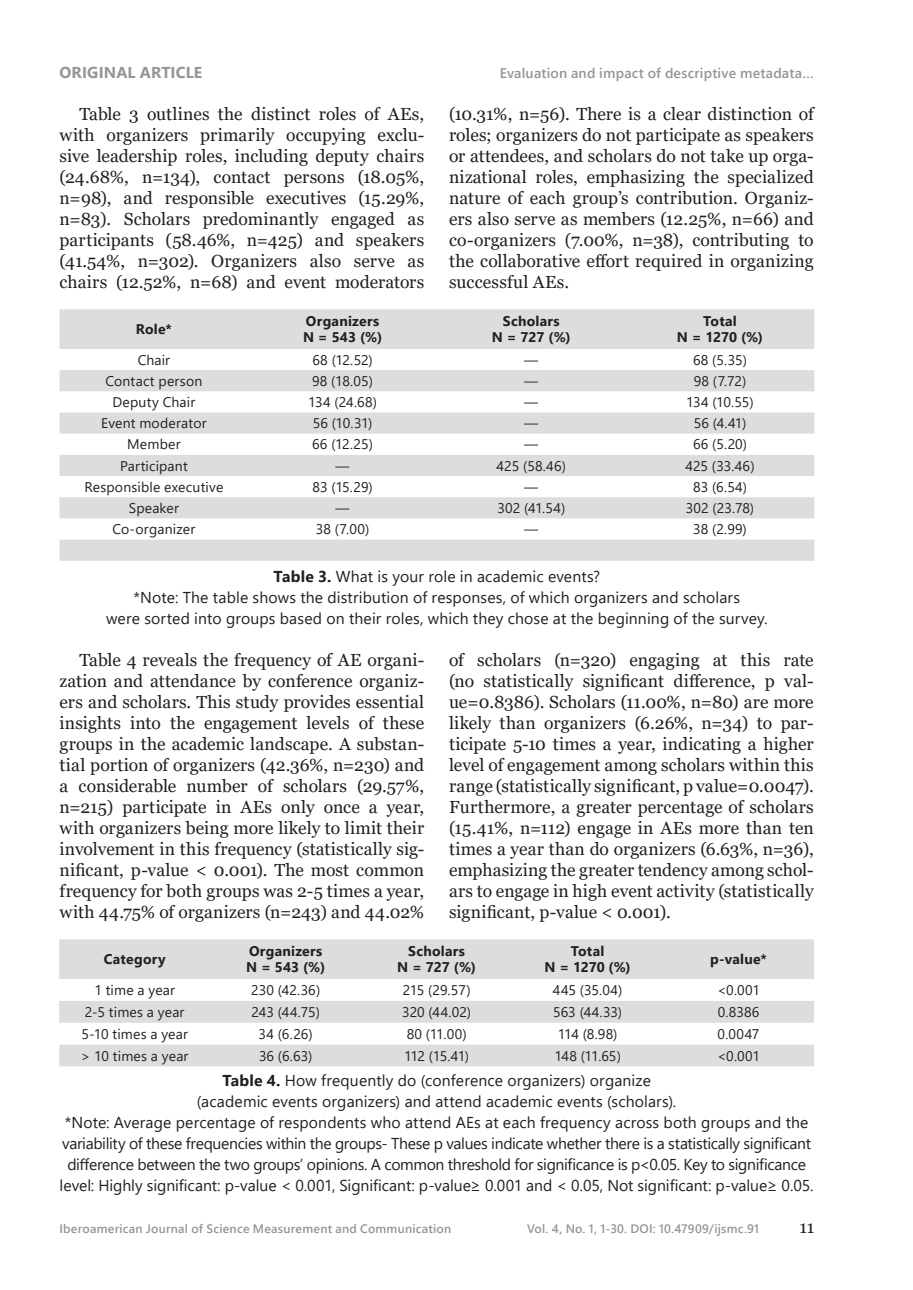
<style>
.page{position:relative;width:913px;height:1290px;background:#fff}
.page>*{position:absolute;margin:0;border:0;box-sizing:border-box;transform-origin:0 0}
.Párrafo_Español{font:17.5px/21px "Georgia";letter-spacing:.01em;color:#231f20;text-align:justify}
.Pie_de_foto{font:15.75px/21px "Segoe UI";letter-spacing:.005em;color:#231f20;text-align:center}
.t1{font:700 15.75px "Segoe UI";letter-spacing:.005em;color:#939598}
.Tablas{font:14px "Segoe UI";letter-spacing:.01em;color:#231f20}
.Tablas-2{font:700 14px/15.8px "Segoe UI";letter-spacing:.015em;color:#231f20}
.t2{font:600 14px "Segoe UI";letter-spacing:.015em;color:#939598}
.Tablas-3{font:700 14px/15.8px "Segoe UI";letter-spacing:-.005em;color:#231f20;text-align:center}
.t3{font:600 12.25px "Segoe UI";letter-spacing:.02em;color:#939598}
.s1{font-weight:700}
</style>
<div class="page">
<svg style="left:60px;top:309px;width:754px;height:252px;fill:#dcdddf"></svg>
<svg style="left:59px;top:939px;width:755px;height:127px;fill:#dcdddf"></svg>
<p class="t1" style="left:60px;top:58px;width:144px">ORIGINAL ARTICLE</p>
<p class="t2" style="left:500px;top:60px;width:315px">Evaluation and impact of descriptive metadata…</p>
<p class="Párrafo_Español" style="left:60px;top:104px;width:366px;text-indent:20px">Table 3 outlines the distinct roles of AEs, with organizers primarily occupying exclu&shy;sive leadership roles, including deputy chairs (24.68%, n=134), contact persons (18.05%, n=98), and responsible executives (15.29%, n=83). Scholars predominantly engaged as participants (58.46%, n=425) and speakers (41.54%, n=302). Organizers also serve as chairs (12.52%, n=68) and event moderators</p>
<p class="Párrafo_Español" style="left:449px;top:104px;width:366px">(10.31%, n=56). There is a clear distinction of roles; organizers do not participate as speakers or attendees, and scholars do not take up orga&shy;nizational roles, emphasizing the specialized nature of each group’s contribution. Organiz&shy;ers also serve as members (12.25%, n=66) and co-organizers (7.00%, n=38), contributing to the collaborative effort required in organizing successful AEs.</p>
<p class="Tablas-2" style="left:136px;top:320px;width:38px">Role*</p>
<p class="Tablas-2" style="left:303px;top:312px;width:81px">Organizers<br>N = 543 (%)</p>
<p class="Tablas-2" style="left:492px;top:312px;width:80px;text-align:center">Scholars<br>N = 727 (%)</p>
<p class="Tablas-3" style="left:677px;top:312px;width:88px">Total<br>N = 1270 (%)</p>
<p class="Tablas" style="left:138px;top:346px;width:34px">Chair</p>
<p class="Tablas" style="left:312px;top:346px;width:62px">68 (12.52)</p>
<p class="Tablas" style="left:524px;top:346px;width:15px">—</p>
<p class="Tablas" style="left:693px;top:346px;width:55px">68 (5.35)</p>
<p class="Tablas" style="left:105px;top:368px;width:99px">Contact person</p>
<p class="Tablas" style="left:312px;top:368px;width:62px">98 (18.05)</p>
<p class="Tablas" style="left:524px;top:368px;width:15px">—</p>
<p class="Tablas" style="left:694px;top:368px;width:54px">98 (7.72)</p>
<p class="Tablas" style="left:113px;top:389px;width:84px">Deputy Chair</p>
<p class="Tablas" style="left:308px;top:389px;width:70px">134 (24.68)</p>
<p class="Tablas" style="left:524px;top:389px;width:15px">—</p>
<p class="Tablas" style="left:686px;top:389px;width:69px">134 (10.55)</p>
<p class="Tablas" style="left:101px;top:410px;width:107px">Event moderator</p>
<p class="Tablas" style="left:313px;top:410px;width:61px">56 (10.31)</p>
<p class="Tablas" style="left:524px;top:410px;width:15px">—</p>
<p class="Tablas" style="left:694px;top:410px;width:54px">56 (4.41)</p>
<p class="Tablas" style="left:127px;top:431px;width:55px">Member</p>
<p class="Tablas" style="left:312px;top:431px;width:62px">66 (12.25)</p>
<p class="Tablas" style="left:524px;top:431px;width:15px">—</p>
<p class="Tablas" style="left:693px;top:431px;width:56px">66 (5.20)</p>
<p class="Tablas" style="left:120px;top:452px;width:69px">Participant</p>
<p class="Tablas" style="left:336px;top:452px;width:15px">—</p>
<p class="Tablas" style="left:496px;top:452px;width:71px">425 (58.46)</p>
<p class="Tablas" style="left:685px;top:452px;width:71px">425 (33.46)</p>
<p class="Tablas" style="left:84px;top:474px;width:140px">Responsible executive</p>
<p class="Tablas" style="left:312px;top:474px;width:62px">83 (15.29)</p>
<p class="Tablas" style="left:524px;top:474px;width:15px">—</p>
<p class="Tablas" style="left:693px;top:474px;width:56px">83 (6.54)</p>
<p class="Tablas" style="left:129px;top:495px;width:52px">Speaker</p>
<p class="Tablas" style="left:336px;top:495px;width:15px">—</p>
<p class="Tablas" style="left:497px;top:495px;width:69px">302 (41.54)</p>
<p class="Tablas" style="left:686px;top:495px;width:70px">302 (23.78)</p>
<p class="Tablas" style="left:112px;top:516px;width:84px">Сo-organizer</p>
<p class="Tablas" style="left:316px;top:516px;width:55px">38 (7.00)</p>
<p class="Tablas" style="left:524px;top:516px;width:15px">—</p>
<p class="Tablas" style="left:693px;top:516px;width:55px">38 (2.99)</p>
<p class="Pie_de_foto" style="left:274px;top:565px;width:328px"><span class="s1">Table 3.</span> What is your role in academic events?</p>
<p class="Pie_de_foto" style="left:106px;top:586px;width:663px">*Note: The table shows the distribution of responses, of which organizers and scholars<br>were sorted into groups based on their roles, which they chose at the beginning of the survey.</p>
<p class="Párrafo_Español" style="left:60px;top:650px;width:366px;text-indent:20px">Table 4 reveals the frequency of AE organi&shy;zation and attendance by conference organiz&shy;ers and scholars. This study provides essential insights into the engagement levels of these groups in the academic landscape. A substan&shy;tial portion of organizers (42.36%, n=230) and a considerable number of scholars (29.57%, n=215) participate in AEs only once a year, with organizers being more likely to limit their involvement in this frequency (statistically sig&shy;nificant, p-value &lt; 0.001). The most common frequency for both groups was 2-5 times a year, with 44.75% of organizers (n=243) and 44.02%</p>
<p class="Párrafo_Español" style="left:449px;top:650px;width:366px">of scholars (n=320) engaging at this rate (no statistically significant difference, p val&shy;ue=0.8386). Scholars (11.00%, n=80) are more likely than organizers (6.26%, n=34) to par&shy;ticipate 5-10 times a year, indicating a higher level of engagement among scholars within this range (statistically significant, p value=0.0047).<br>Furthermore, a greater percentage of scholars (15.41%, n=112) engage in AEs more than ten times a year than do organizers (6.63%, n=36), emphasizing the greater tendency among schol&shy;ars to engage in high event activity (statistically significant, p-value &lt; 0.001).</p>
<p class="Tablas-2" style="left:104px;top:950px;width:63px">Category</p>
<p class="Tablas-2" style="left:246px;top:942px;width:81px">Organizers<br>N = 543 (%)</p>
<p class="Tablas-2" style="left:397px;top:942px;width:80px;text-align:center">Scholars<br>N = 727 (%)</p>
<p class="Tablas-3" style="left:544px;top:942px;width:88px">Total<br>N = 1270 (%)</p>
<p class="Tablas-2" style="left:710px;top:950px;width:58px">p-value*</p>
<p class="Tablas" style="left:94px;top:977px;width:82px">1 time a year</p>
<p class="Tablas" style="left:251px;top:977px;width:71px">230 (42.36)</p>
<p class="Tablas" style="left:403px;top:977px;width:69px">215 (29.57)</p>
<p class="Tablas" style="left:553px;top:977px;width:71px">445 (35.04)</p>
<p class="Tablas" style="left:717px;top:977px;width:45px">&lt;0.001</p>
<p class="Tablas" style="left:85px;top:999px;width:101px">2-5 times a year</p>
<p class="Tablas" style="left:251px;top:999px;width:70px">243 (44.75)</p>
<p class="Tablas" style="left:402px;top:999px;width:70px">320 (44.02)</p>
<p class="Tablas" style="left:553px;top:999px;width:71px">563 (44.33)</p>
<p class="Tablas" style="left:718px;top:999px;width:43px">0.8386</p>
<p class="Tablas" style="left:81px;top:1020px;width:108px">5-10 times a year</p>
<p class="Tablas" style="left:259px;top:1020px;width:56px">34 (6.26)</p>
<p class="Tablas" style="left:407px;top:1020px;width:61px">80 (11.00)</p>
<p class="Tablas" style="left:558px;top:1020px;width:61px">114 (8.98)</p>
<p class="Tablas" style="left:717px;top:1020px;width:43px">0.0047</p>
<p class="Tablas" style="left:81px;top:1042px;width:109px">&gt; 10 times a year</p>
<p class="Tablas" style="left:259px;top:1042px;width:55px">36 (6.63)</p>
<p class="Tablas" style="left:404px;top:1042px;width:66px">112 (15.41)</p>
<p class="Tablas" style="left:554px;top:1042px;width:68px">148 (11.65)</p>
<p class="Tablas" style="left:717px;top:1042px;width:45px">&lt;0.001</p>
<p class="Pie_de_foto" style="left:60px;top:1069px;width:755px"><span class="s1">Table 4.</span> How frequently do (conference organizers) organize<br>(academic events organizers) and attend academic events (scholars).<br>*Note: Average percentage of respondents who attend AEs at each frequency across both groups and the variability of these frequencies within the groups- These p values indicate whether there is a statistically significant difference between the two groups’ opinions. A common threshold for significance is p&lt;0.05. Key to significance level: Highly significant: p-value &lt; 0.001, Significant: p-value≥ 0.001 and &lt; 0.05, Not significant: p-value≥ 0.05.</p>
<p class="t3" style="left:60px;top:1217px;width:393px">Iberoamerican Journal of Science Measurement and Communication</p>
<p class="t3" style="left:527px;top:1217px;width:234px">Vol. 4, No. 1, 1-30. DOI: 10.47909/ijsmc.91</p>
<p class="Párrafo_Español" style="left:799px;top:1217px;width:17px">11</p>
</div>
